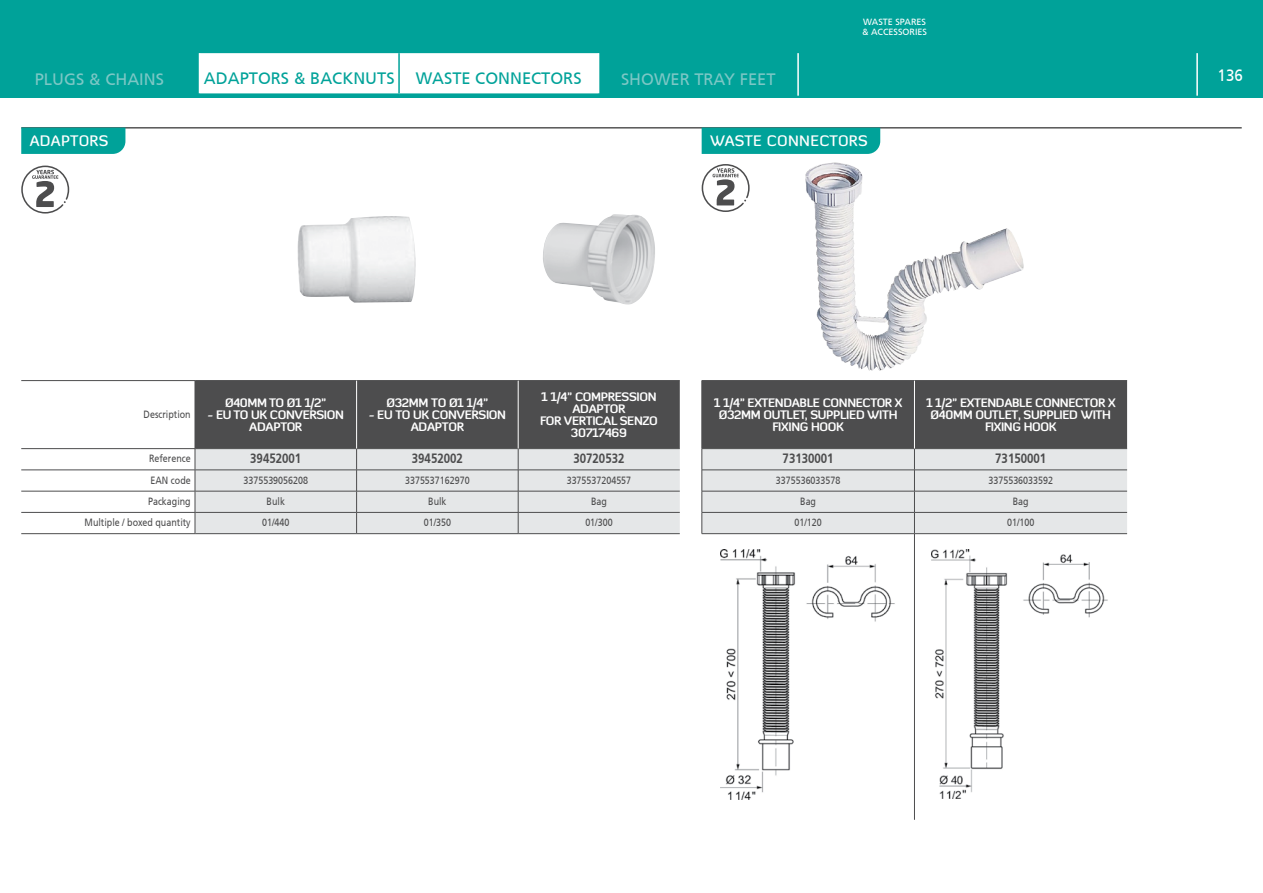
<style>
.page{position:relative;width:1263px;height:893px;background:#fff}
.page>*{position:absolute;margin:0;border:0;box-sizing:border-box;transform-origin:0 0}
.t1{font:16.5px "Frutiger CE";color:#00a299}
.onglet_inactif{font:16.5px "Frutiger CE";color:#7cc7c5}
.t2{font:16.5px "Frutiger CE";color:#fff;scale:.92 1}
.deno_produit{font:500 15px "Diavlo";letter-spacing:.02em;color:#fff}
._03_TABLE_REF{font:700 13.5px "Frutiger CE";color:#4d4d4e;scale:.85 1}
._02_TABLE_TITLE{font:700 12px/12px "Diavlo";letter-spacing:-.03em;color:#fff;text-align:center}
._04_TABLE_STD{font:10.5px "Frutiger CE";color:#4d4d4e;scale:.85 1}
._01_TABLE_LEFT{font:10.5px "Frutiger CE";color:#4d4d4e;scale:.85 1}
.t3{font:9px/10.8px "Frutiger CE";color:#fff}
</style>
<div class="page">
<div style="left:0;top:0;width:1263px;height:98px;background:#00a299"></div>
<hr style="left:21px;top:380px;width:174px;height:1px;background:#4d4d4e">
<hr style="left:21px;top:448px;width:174px;height:1px;background:#4d4d4e">
<hr style="left:21px;top:470px;width:174px;height:1px;background:#4d4d4e">
<hr style="left:21px;top:491px;width:174px;height:1px;background:#4d4d4e">
<hr style="left:21px;top:512px;width:174px;height:1px;background:#4d4d4e">
<svg style="left:195px;top:381px;width:485px;height:152px;background:#9e9fa0"></svg>
<hr style="left:21px;top:533px;width:174px;height:1px;background:#4d4d4e">
<hr style="left:195px;top:380px;width:162px;height:1px;background:#4d4d4e">
<hr style="left:357px;top:380px;width:161px;height:1px;background:#4d4d4e">
<hr style="left:518px;top:380px;width:162px;height:1px;background:#4d4d4e">
<hr style="left:195px;top:448px;width:162px;height:1px;background:#4d4d4e">
<hr style="left:357px;top:448px;width:161px;height:1px;background:#4d4d4e">
<hr style="left:518px;top:448px;width:162px;height:1px;background:#4d4d4e">
<hr style="left:195px;top:470px;width:162px;height:1px;background:#4d4d4e">
<hr style="left:357px;top:470px;width:161px;height:1px;background:#4d4d4e">
<hr style="left:518px;top:470px;width:162px;height:1px;background:#4d4d4e">
<hr style="left:195px;top:491px;width:162px;height:1px;background:#4d4d4e">
<hr style="left:357px;top:491px;width:161px;height:1px;background:#4d4d4e">
<hr style="left:518px;top:491px;width:162px;height:1px;background:#4d4d4e">
<hr style="left:195px;top:512px;width:162px;height:1px;background:#4d4d4e">
<hr style="left:357px;top:512px;width:161px;height:1px;background:#4d4d4e">
<hr style="left:518px;top:512px;width:162px;height:1px;background:#4d4d4e">
<hr style="left:195px;top:533px;width:162px;height:1px;background:#4d4d4e">
<hr style="left:357px;top:533px;width:161px;height:1px;background:#4d4d4e">
<hr style="left:518px;top:533px;width:162px;height:1px;background:#4d4d4e">
<hr style="left:356px;top:381px;width:1px;height:67px;background:#fff">
<hr style="left:518px;top:381px;width:1px;height:67px;background:#fff">
<img style="left:298px;top:216px;width:118px;height:87px">
<img style="left:543px;top:214px;width:112px;height:91px">
<div style="left:198px;top:53px;width:402px;height:41px;background:#fff"></div>
<hr style="left:1196px;top:53px;width:2px;height:43px;background:#fff">
<hr style="left:199px;top:53px;width:1px;height:40px;background:#fff">
<hr style="left:797px;top:53px;width:2px;height:43px;background:#fff">
<hr style="left:598px;top:53px;width:1px;height:40px;background:#fff">
<div style="left:199px;top:93px;width:200px;height:5px;background:#00a299"></div>
<hr style="left:398px;top:53px;width:2px;height:40px;background:#00a299">
<div style="left:399px;top:93px;width:200px;height:5px;background:#00a299"></div>
<hr style="left:21px;top:128px;width:1221px;height:1px;background:#000">
<div style="left:21px;top:128px;width:104px;height:26px;background:#00a299"></div>
<svg style="left:21px;top:166px;width:48px;height:48px"></svg>
<svg style="left:702px;top:381px;width:425px;height:152px;background:#9fa0a1"></svg>
<hr style="left:914px;top:534px;width:1px;height:286px;background:#4d4d4e">
<hr style="left:702px;top:470px;width:212px;height:1px;background:#4d4d4e">
<hr style="left:914px;top:470px;width:213px;height:1px;background:#4d4d4e">
<hr style="left:702px;top:491px;width:212px;height:1px;background:#4d4d4e">
<hr style="left:914px;top:491px;width:213px;height:1px;background:#4d4d4e">
<hr style="left:702px;top:512px;width:212px;height:1px;background:#4d4d4e">
<hr style="left:914px;top:512px;width:213px;height:1px;background:#4d4d4e">
<hr style="left:702px;top:533px;width:212px;height:1px;background:#4d4d4e">
<hr style="left:914px;top:533px;width:213px;height:1px;background:#4d4d4e">
<hr style="left:702px;top:380px;width:212px;height:1px;background:#4d4d4e">
<hr style="left:914px;top:380px;width:213px;height:1px;background:#4d4d4e">
<hr style="left:702px;top:448px;width:212px;height:1px;background:#4d4d4e">
<hr style="left:914px;top:448px;width:213px;height:1px;background:#4d4d4e">
<hr style="left:914px;top:381px;width:1px;height:67px;background:#fff">
<hr style="left:702px;top:381px;width:1px;height:67px;background:#4d4d4e">
<img style="left:805px;top:163px;width:117px;height:208px">
<img style="left:720px;top:549px;width:175px;height:250px">
<img style="left:932px;top:550px;width:176px;height:248px">
<div style="left:702px;top:128px;width:178px;height:26px;background:#00a299"></div>
<svg style="left:702px;top:164px;width:48px;height:48px"></svg>
<p class="t3" style="left:862px;top:16px;width:67px">WASTE SPARES &amp; ACCESSORIES</p>
<p class="onglet_inactif" style="left:35px;top:70px;width:131px">PLUGS &amp; CHAINS</p>
<p class="t1" style="left:204px;top:68px;width:192px">ADAPTORS &amp; BACKNUTS</p>
<p class="t1" style="left:416px;top:68px;width:167px">WASTE CONNECTORS</p>
<p class="onglet_inactif" style="left:621px;top:70px;width:156px">SHOWER TRAY FEET</p>
<p class="t2" style="left:1217px;top:65px;width:29px">136</p>
<p class="deno_produit" style="left:30px;top:132px;width:80px">ADAPTORS</p>
<p class="deno_produit" style="left:710px;top:132px;width:159px">WASTE CONNECTORS</p>
<p class="_01_TABLE_LEFT" style="left:144px;top:408px;width:57px">Description</p>
<p class="_02_TABLE_TITLE" style="left:225px;top:397px;width:103px">Ø40MM TO Ø1 1/2”</p>
<p class="_02_TABLE_TITLE" style="left:208px;top:409px;width:138px">- EU TO UK CONVERSION<br>ADAPTOR</p>
<p class="_02_TABLE_TITLE" style="left:386px;top:397px;width:104px">Ø32MM TO Ø1 1/4”</p>
<p class="_02_TABLE_TITLE" style="left:369px;top:409px;width:139px">- EU TO UK CONVERSION<br>ADAPTOR</p>
<p class="_02_TABLE_TITLE" style="left:541px;top:391px;width:117px">1 1/4” COMPRESSION<br>ADAPTOR</p>
<p class="_02_TABLE_TITLE" style="left:540px;top:415px;width:119px">FOR VERTICAL SENZO<br>30717469</p>
<p class="_01_TABLE_LEFT" style="left:149px;top:453px;width:51px">Reference</p>
<p class="_03_TABLE_REF" style="left:250px;top:450px;width:62px">39452001</p>
<p class="_03_TABLE_REF" style="left:412px;top:450px;width:62px">39452002</p>
<p class="_03_TABLE_REF" style="left:573px;top:450px;width:62px">30720532</p>
<p class="_01_TABLE_LEFT" style="left:151px;top:474px;width:49px">EAN code</p>
<p class="_04_TABLE_STD" style="left:244px;top:474px;width:77px">3375539056208</p>
<p class="_04_TABLE_STD" style="left:405px;top:474px;width:77px">3375537162970</p>
<p class="_04_TABLE_STD" style="left:567px;top:474px;width:77px">3375537204557</p>
<p class="_01_TABLE_LEFT" style="left:148px;top:495px;width:52px">Packaging</p>
<p class="_04_TABLE_STD" style="left:267px;top:495px;width:23px">Bulk</p>
<p class="_04_TABLE_STD" style="left:428px;top:495px;width:23px">Bulk</p>
<p class="_04_TABLE_STD" style="left:591px;top:495px;width:20px">Bag</p>
<p class="_01_TABLE_LEFT" style="left:85px;top:516px;width:126px">Multiple / boxed quantity</p>
<p class="_04_TABLE_STD" style="left:262px;top:516px;width:34px">01/440</p>
<p class="_04_TABLE_STD" style="left:424px;top:516px;width:34px">01/350</p>
<p class="_04_TABLE_STD" style="left:585px;top:516px;width:34px">01/300</p>
<p class="_02_TABLE_TITLE" style="left:714px;top:397px;width:190px">1 1/4” EXTENDABLE CONNECTOR X<br>Ø32MM OUTLET, SUPPLIED WITH<br>FIXING HOOK</p>
<p class="_02_TABLE_TITLE" style="left:926px;top:397px;width:191px">1 1/2” EXTENDABLE CONNECTOR X<br>Ø40MM OUTLET, SUPPLIED WITH<br>FIXING HOOK</p>
<p class="_03_TABLE_REF" style="left:783px;top:450px;width:62px">73130001</p>
<p class="_03_TABLE_REF" style="left:995px;top:450px;width:62px">73150001</p>
<p class="_04_TABLE_STD" style="left:776px;top:474px;width:77px">3375536033578</p>
<p class="_04_TABLE_STD" style="left:988px;top:474px;width:77px">3375536033592</p>
<p class="_04_TABLE_STD" style="left:800px;top:495px;width:20px">Bag</p>
<p class="_04_TABLE_STD" style="left:1013px;top:495px;width:20px">Bag</p>
<p class="_04_TABLE_STD" style="left:794px;top:516px;width:34px">01/120</p>
<p class="_04_TABLE_STD" style="left:1007px;top:516px;width:34px">01/100</p>
</div>
